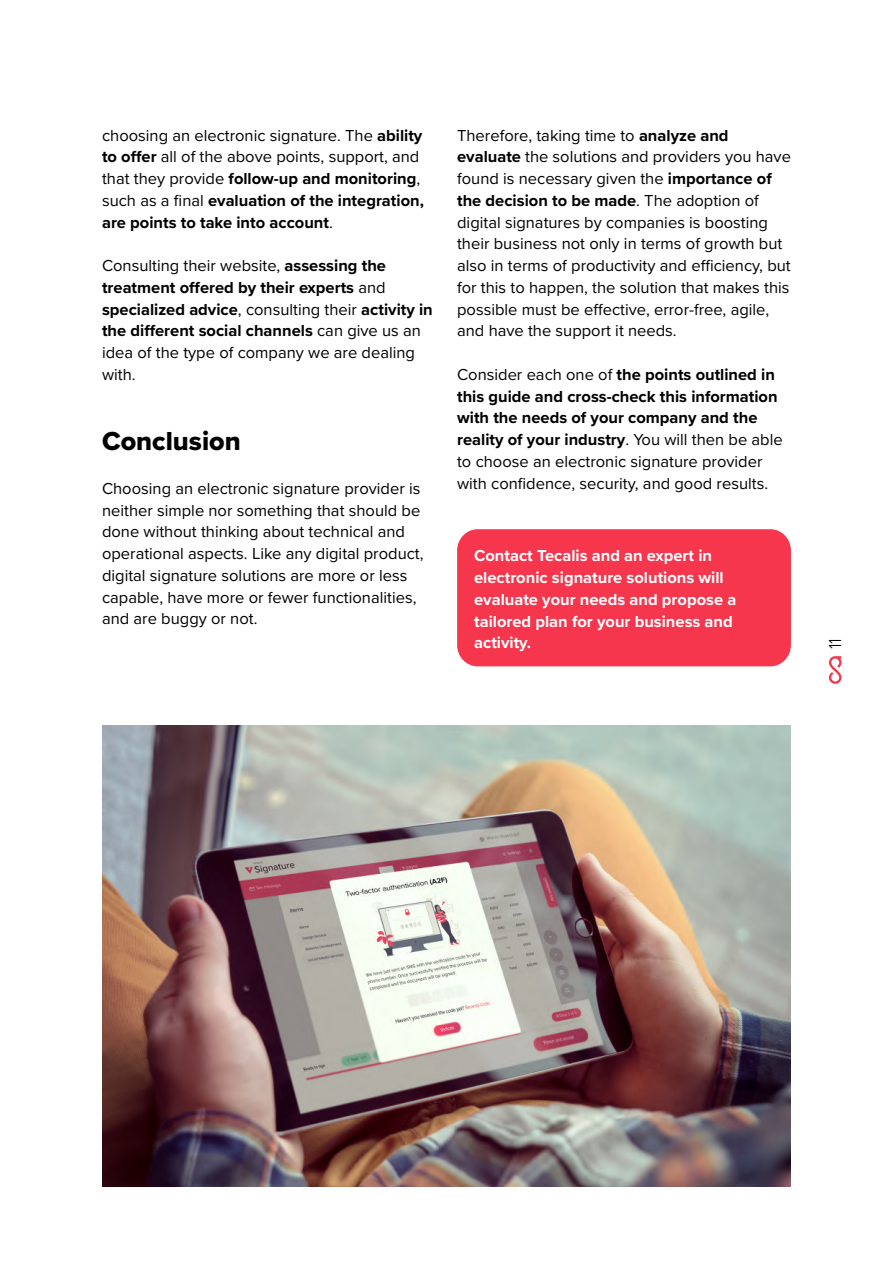
<style>
.page{position:relative;width:893px;height:1263px;background:#fff}
.page>*{position:absolute;margin:0;border:0;box-sizing:border-box;transform-origin:0 0}
.t1{font:27px "Proxima Nova Extrabld";color:#000}
.t2{font:300 18px "Proxima Nova";color:#000}
.t3{font:16.5px/21.8px "Proxima Nova";color:#000}
.t4{font:700 16.5px/21.8px "Proxima Nova";color:#000}
.t5{font:700 16.5px/21.8px "Proxima Nova";color:#fff}
.s1{font-weight:700}
.s2{font-weight:400}
</style>
<div class="page">
<div style="left:457px;top:529px;width:334px;height:137px;background:#f5364d;border-radius:21px"></div>
<img style="left:102px;top:725px;width:689px;height:461px">
<svg style="left:829px;top:656px;width:12px;height:28px"></svg>
<p class="t3" style="left:102px;top:123px;width:323px">choosing an electronic signature. The <span class="s1">ability to offer</span> all of the above points, support, and that they provide <span class="s1">follow-up and monitoring</span>, such as a final <span class="s1">evaluation of the integration, are points to take into account</span>.</p>
<p class="t4" style="left:102px;top:254px;width:332px"><span class="s2">Consulting their website,</span> assessing the treatment offered by their experts <span class="s2">and </span>specialized advice<span class="s2">, consulting their</span> activity in the different social channels <span class="s2">can give us an idea of the type of company we are dealing with.</span></p>
<h1 class="t1" style="left:102px;top:421px;width:140px">Conclusion</h1>
<p class="t3" style="left:102px;top:477px;width:323px">Choosing an electronic signature provider is neither simple nor something that should be done without thinking about technical and operational aspects. Like any digital product, digital signature solutions are more or less capable, have more or fewer functionalities, and are buggy or not.</p>
<p class="t3" style="left:457px;top:123px;width:335px">Therefore, taking time to <span class="s1">analyze and evaluate</span> the solutions and providers you have found is necessary given the <span class="s1">importance of the decision to be made</span>. The adoption of digital signatures by companies is boosting their business not only in terms of growth but also in terms of productivity and efficiency, but for this to happen, the solution that makes this possible must be effective, error-free, agile, and have the support it needs.</p>
<p class="t3" style="left:457px;top:363px;width:327px">Consider each one of <span class="s1">the points outlined in this guide and cross-check this information with the needs of your company and the reality of your industry</span>. You will then be able to choose an electronic signature provider with confidence, security, and good results.</p>
<p class="t5" style="left:474px;top:545px;width:264px">Contact Tecalis and an expert in electronic signature solutions will evaluate your needs and propose a tailored plan for your business and activity.</p>
<p class="t2" style="left:822px;top:649px;width:13px;rotate:-90deg">11</p>
</div>
